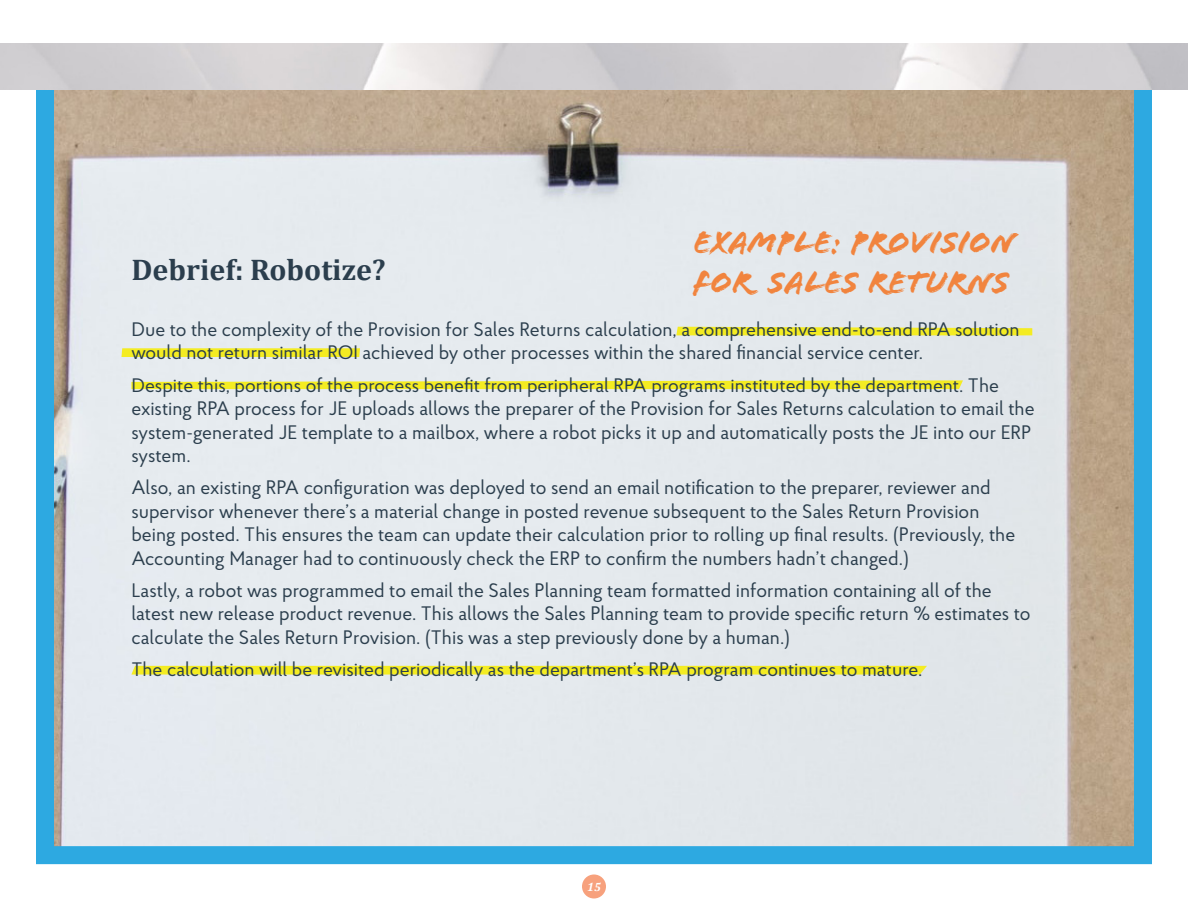
<style>
.page{position:relative;width:1188px;height:918px;background:#fff}
.page>*{position:absolute;margin:0;border:0;box-sizing:border-box;transform-origin:0 0}
.Example_Case{font:33px/39.6px "Flood Std";color:#f1843e}
.Subheading{font:700 30px "Cambria";color:#2b3e4d}
.t1{font:19.5px/23.4px "Proba Pro";color:#2b3e4d}
.t2{font:italic 700 12px "Cambria";color:#fff}
</style>
<div class="page">
<img style="left:55px;top:89px;width:1078px;height:756px">
<div style="left:36px;top:54px;width:1116px;height:810px;border:18px solid #2da9e1"></div>
<img style="left:0;top:43px;width:1188px;height:46px">
<svg style="left:122px;top:348px;width:238px;height:9px;background:#f3eb29"></svg>
<svg style="left:676px;top:327px;width:356px;height:8px;background:#f2eb2e"></svg>
<svg style="left:131px;top:380px;width:832px;height:9px;background:#f2eb3c"></svg>
<svg style="left:131px;top:666px;width:796px;height:9px;background:#f3eb2d"></svg>
<div style="left:582px;top:874px;width:24px;height:24px;background:#f7a17d;border-radius:50%"></div>
<p class="Subheading" style="left:131px;top:248px;width:256px">Debrief: Robotize?</p>
<p class="Example_Case" style="left:693px;top:223px;width:324px">EXAMPLE: PROVISION<br>FOR SALES RETURNS</p>
<p class="t1" style="left:131px;top:317px;width:890px">Due to the complexity of the Provision for Sales Returns calculation, a comprehensive end-to-end RPA solution would not return similar ROI achieved by other processes within the shared financial service center.</p>
<p class="t1" style="left:131px;top:373px;width:905px">Despite this, portions of the process benefit from peripheral RPA programs instituted by the department. The existing RPA process for JE uploads allows the preparer of the Provision for Sales Returns calculation to email the system-generated JE template to a mailbox, where a robot picks it up and automatically posts the JE into our ERP system.</p>
<p class="t1" style="left:131px;top:476px;width:885px">Also, an existing RPA configuration was deployed to send an email notification to the preparer, reviewer and supervisor whenever there’s a material change in posted revenue subsequent to the Sales Return Provision being posted. This ensures the team can update their calculation prior to rolling up final results. (Previously, the Accounting Manager had to continuously check the ERP to confirm the numbers hadn’t changed.)</p>
<p class="t1" style="left:131px;top:578px;width:901px">Lastly, a robot was programmed to email the Sales Planning team formatted information containing all of the latest new release product revenue. This allows the Sales Planning team to provide specific return % estimates to calculate the Sales Return Provision. (This was a step previously done by a human.)</p>
<p class="t1" style="left:131px;top:657px;width:793px">The calculation will be revisited periodically as the department’s RPA program continues to mature.</p>
<p class="t2" style="left:587px;top:878px;width:15px">15</p>
</div>
